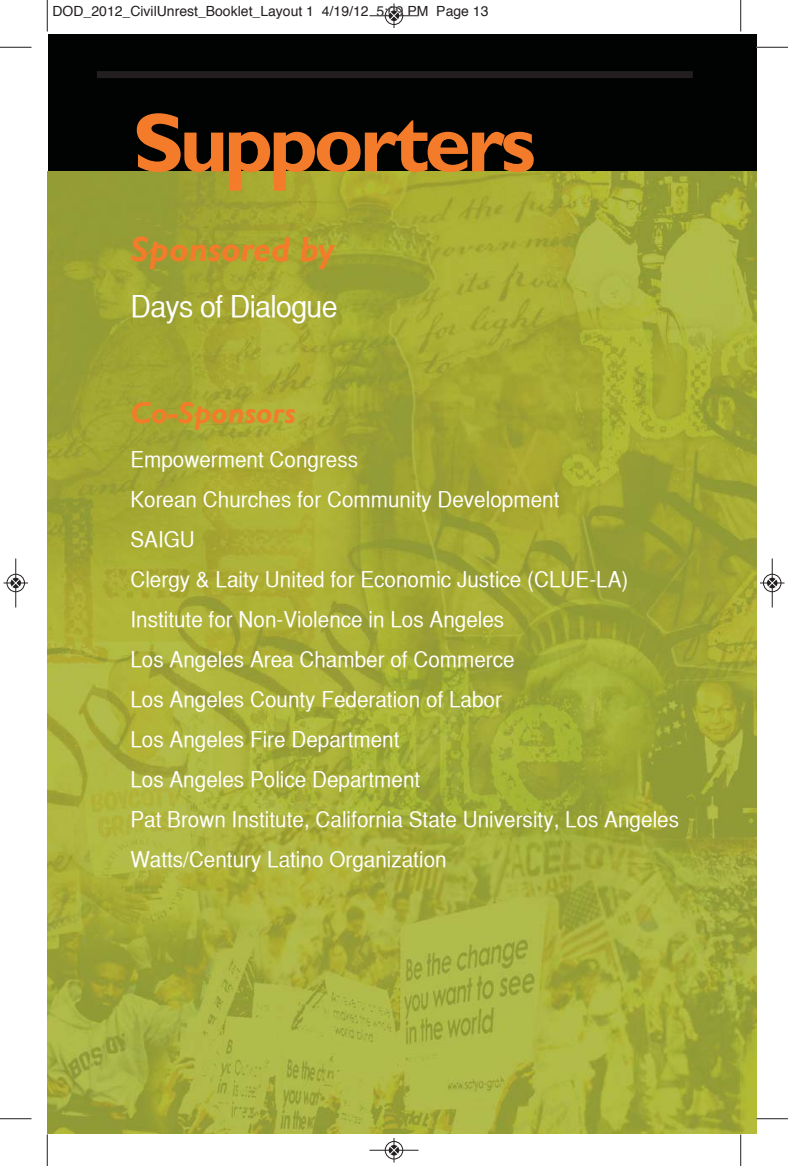
<style>
.page{position:relative;width:788px;height:1166px;background:#fff}
.page>*{position:absolute;margin:0;border:0;box-sizing:border-box;transform-origin:0 0}
.t1{font:700 84px "Gill Sans";letter-spacing:-.05em;color:#f47b29}
.t2{font:italic 700 35px "Gill Sans";color:#f47b29}
.t3{font:29.93px "Helvetica CY Plain";letter-spacing:-.02em;color:#fff;scale:1.16 1}
.t4{font:italic 700 29.93px "Gill Sans";color:#f47b29}
.t5{font:21.7px/39.9px "Helvetica CY Plain";color:#fff;scale:1.16 1}
.t6{font:14px "Helvetica";color:#231f20}
</style>
<div class="page">
<div style="left:48px;top:35px;width:708px;height:145px;background:#010202"></div>
<img style="left:47px;top:171px;width:709px;height:962px">
<div style="left:97px;top:71px;width:595px;height:7px;background:#231f20"></div>
<hr style="left:47px;top:0;width:1px;height:32px;background:#231f20">
<hr style="left:0;top:47px;width:32px;height:1px;background:#231f20">
<hr style="left:740px;top:0;width:1px;height:32px;background:#231f20">
<hr style="left:756px;top:47px;width:32px;height:1px;background:#231f20">
<hr style="left:47px;top:1134px;width:1px;height:31px;background:#231f20">
<hr style="left:0;top:1118px;width:32px;height:1px;background:#231f20">
<hr style="left:740px;top:1134px;width:1px;height:31px;background:#231f20">
<hr style="left:756px;top:1118px;width:32px;height:1px;background:#231f20">
<div style="left:384px;top:6px;width:19px;height:19px;border:1px solid #fff;border-radius:50%"></div>
<hr style="left:369px;top:15px;width:49px;height:1px;background:#231f20">
<div style="left:385px;top:7px;width:18px;height:18px;border:1px solid #231f20;border-radius:50%"></div>
<svg style="left:389px;top:4px;width:9px;height:24px"></svg>
<div style="left:384px;top:1140px;width:19px;height:19px;border:1px solid #fff;border-radius:50%"></div>
<hr style="left:369px;top:1149px;width:49px;height:1px;background:#231f20">
<div style="left:385px;top:1141px;width:18px;height:18px;border:1px solid #231f20;border-radius:50%"></div>
<svg style="left:389px;top:1138px;width:9px;height:24px"></svg>
<div style="left:6px;top:573px;width:19px;height:19px;border:1px solid #fff;border-radius:50%"></div>
<hr style="left:15px;top:558px;width:1px;height:49px;background:#231f20">
<div style="left:7px;top:574px;width:18px;height:18px;border:1px solid #231f20;border-radius:50%"></div>
<svg style="left:4px;top:578px;width:24px;height:9px"></svg>
<div style="left:762px;top:573px;width:19px;height:19px;border:1px solid #fff;border-radius:50%"></div>
<hr style="left:771px;top:558px;width:1px;height:49px;background:#231f20">
<div style="left:763px;top:574px;width:18px;height:18px;border:1px solid #231f20;border-radius:50%"></div>
<svg style="left:760px;top:578px;width:24px;height:9px"></svg>
<p class="t6" style="left:52px;top:5px;width:437px">DOD_2012_CivilUnrest_Booklet_Layout 1 4/19/12 5:09 PM Page 13</p>
<h1 class="t1" style="left:133px;top:93px;width:405px">Supporters</h1>
<h2 class="t2" style="left:130px;top:228px;width:206px">Sponsored by</h2>
<h3 class="t3" style="left:130px;top:295px;width:180px">Days of Dialogue</h3>
<h3 class="t4" style="left:130px;top:395px;width:167px">Co-Sponsors</h3>
<p class="t5" style="left:130px;top:442px;width:474px">Empowerment Congress<br>Korean Churches for Community Development<br>SAIGU<br>Clergy &amp; Laity United for Economic Justice (CLUE-LA)<br>Institute for Non-Violence in Los Angeles<br>Los Angeles Area Chamber of Commerce<br>Los Angeles County Federation of Labor<br>Los Angeles Fire Department<br>Los Angeles Police Department<br>Pat Brown Institute, California State University, Los Angeles Watts/Century Latino Organization</p>
</div>
